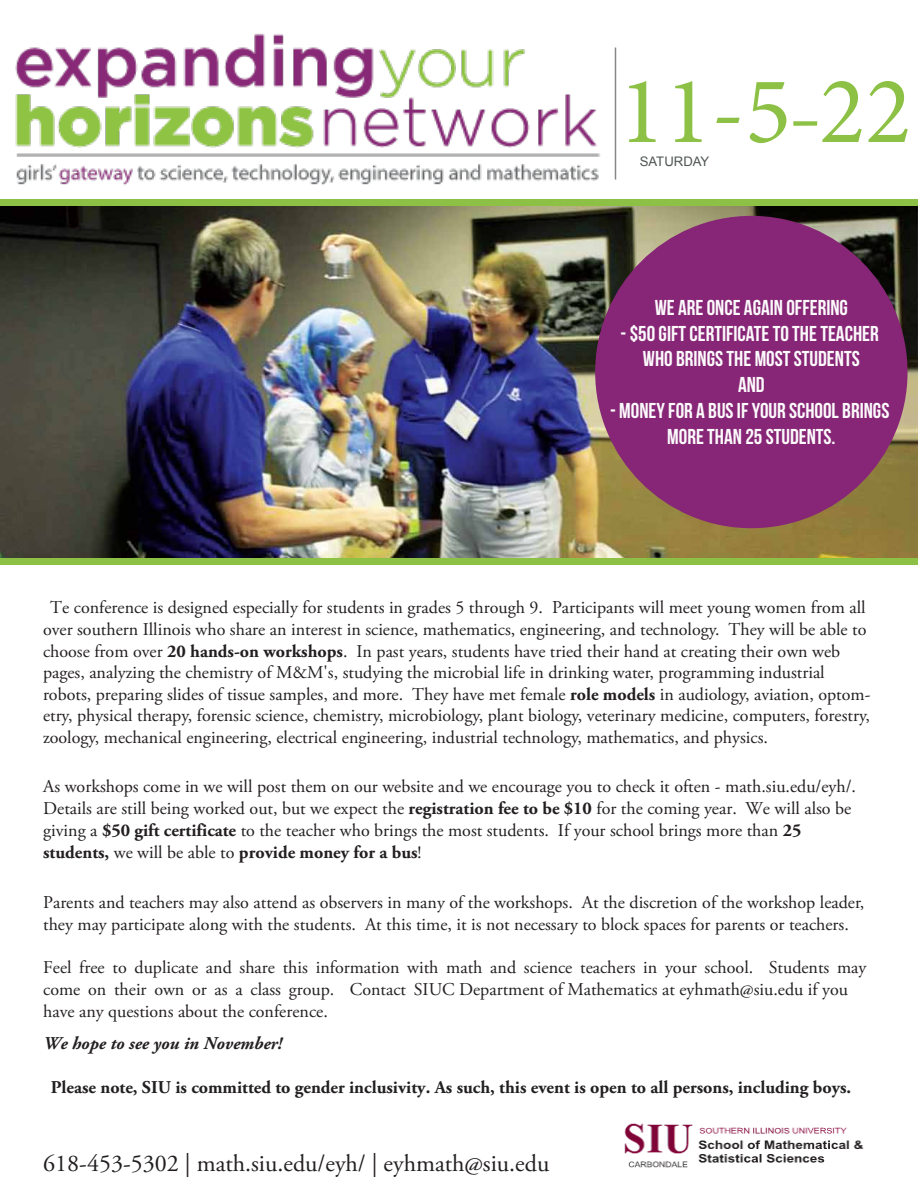
<style>
.page{position:relative;width:918px;height:1188px;background:#fff}
.page>*{position:absolute;margin:0;border:0;box-sizing:border-box;transform-origin:0 0}
.t1{font:96px "Minion Pro";color:#8dc145}
.t2{font:24px "Adobe Garamond Pro";color:#231f20}
.t3{font:21.45px/25.8px "Bebas Neue";color:#fcfafc;text-align:center}
.t4{font:18px/21.6px "Adobe Garamond Pro";color:#231f20}
.t5{font:700 18px "Adobe Garamond Pro";color:#221f20}
.t6{font:italic 700 18px "Adobe Garamond Pro";color:#231f20}
.t7{font:13.2px "Arial";color:#515556}
.s1{font-family:"Nyala"}
.s2{font-weight:700}
</style>
<div class="page">
<div style="left:0;top:200px;width:918px;height:365px;background:#8dc145"></div>
<img style="left:0;top:207px;width:918px;height:351px">
<img style="left:15px;top:33px;width:585px;height:153px">
<hr style="left:615px;top:48px;width:1px;height:132px;background:#878787">
<div style="left:595px;top:216px;width:313px;height:312px;background:#872676;border-radius:50%"></div>
<img style="left:624px;top:1123px;width:240px;height:45px">
<h1 class="t1" style="left:619px;top:47px;width:294px">11-5<span class="s1">-</span>22</h1>
<p class="t7" style="left:640px;top:152px;width:71px">SATURDAY</p>
<p class="t3" style="left:655px;top:294px;width:195px">WE ARE ONCE AGAIN OFFERING</p>
<p class="t3" style="left:621px;top:320px;width:260px">- $50 GIFT CERTIFICATE TO THE TEACHER<br>WHO BRINGS THE MOST STUDENTS<br>AND</p>
<p class="t3" style="left:610px;top:397px;width:281px">- MONEY FOR A BUS IF YOUR SCHOOL BRINGS<br>MORE THAN 25 STUDENTS.</p>
<p class="t4" style="left:43px;top:597px;width:829px;text-indent:7px">Te conference is designed especially for students in grades 5 through 9. Participants will meet young women from all over southern Illinois who share an interest in science, mathematics, engineering, and technology. They will be able to choose from over <span class="s2">20 hands-on workshops</span>. In past years, students have tried their hand at creating their own web pages, analyzing the chemistry of M&amp;M's, studying the microbial life in drinking water, programming industrial robots, preparing slides of tissue samples, and more. They have met female <span class="s2">role models</span> in audiology, aviation, optom&shy;etry, physical therapy, forensic science, chemistry, microbiology, plant biology, veterinary medicine, computers, forestry, zoology, mechanical engineering, electrical engineering, industrial technology, mathematics, and physics.</p>
<p class="t4" style="left:43px;top:776px;width:814px">As workshops come in we will post them on our website and we encourage you to check it often - math.siu.edu/eyh/.<br>Details are still being worked out, but we expect the <span class="s2">registration fee to be $10</span> for the coming year. We will also be giving a <span class="s2">$50 gift certificate</span> to the teacher who brings the most students. If your school brings more than <span class="s2">25 students,</span> we will be able to <span class="s2">provide money for a bus</span>!</p>
<p class="t4" style="left:43px;top:893px;width:823px">Parents and teachers may also attend as observers in many of the workshops. At the discretion of the workshop leader, they may participate along with the students. At this time, it is not necessary to block spaces for parents or teachers.</p>
<p class="t4" style="left:43px;top:957px;width:825px;line-height:22.2px">Feel free to duplicate and share this information with math and science teachers in your school. Students may come on their own or as a class group. Contact SIUC Department of Mathematics at eyhmath@siu.edu if you have any questions about the conference.</p>
<p class="t6" style="left:43px;top:1033px;width:241px">We hope to see you in November!</p>
<p class="t5" style="left:51px;top:1077px;width:802px">Please note, SIU is committed to gender inclusivity. As such, this event is open to all persons, including boys.</p>
<h2 class="t2" style="left:43px;top:1149px;width:508px">618-453-5302 | math.siu.edu/eyh/ | eyhmath@siu.edu</h2>
</div>
